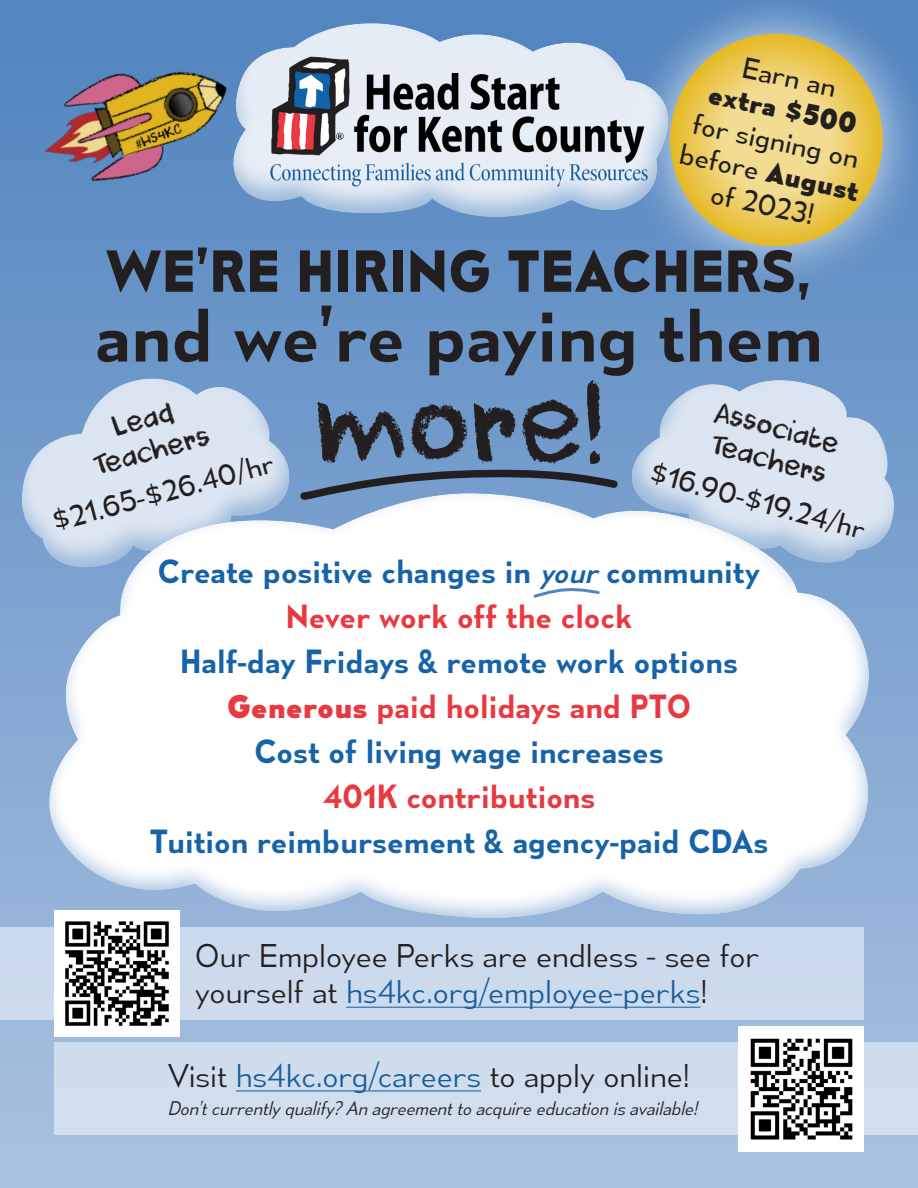
<style>
.page{position:relative;width:918px;height:1188px;background:#fff}
.page>*{position:absolute;margin:0;border:0;box-sizing:border-box;transform-origin:0 0}
.Header_Lg{font:105px "DK Cool Crayon";color:#231f20}
.Header_Lg-2{font:69px "Mesmerize Sb";color:#231f20}
.Header_Sm{font:700 54px "Mesmerize Rg";color:#231f20}
.List__Blue{font:30px "Mesmerize Sb";color:#1663a7}
.t1{font:30px/36px "Mesmerize Lt";color:#231f20}
.List__Red{font:30px "Mesmerize Sb";color:#e93940}
.Pay{font:27px/32.4px "Mesmerize Bk";color:#231f20;text-align:center}
.t2{font:27px/32.4px "DK Cool Crayon";color:#231f20;text-align:center}
.Footer_Sm{font:italic 18px "Mesmerize Lt";color:#231f20}
.s1{font-family:"Mesmerize Eb"}
.s2{font-family:"Mesmerize Rg";font-style:italic}
.s3{color:#175d9e}
</style>
<div class="page">
<div style="left:0;top:0;width:918px;height:1188px;background:linear-gradient(to bottom,#5083bf,#aac3e0)"></div>
<div style="left:54px;top:1043px;width:864px;height:92px;background:#d0dded"></div>
<img style="left:739px;top:1027px;width:125px;height:125px">
<hr style="left:236px;top:1091px;width:245px;height:1px;background:#175d9e">
<div style="left:0;top:927px;width:864px;height:92px;background:#ccdaec"></div>
<img style="left:54px;top:920px;width:125px;height:116px">
<hr style="left:346px;top:1007px;width:354px;height:1px;background:#175d9e">
<div style="left:20px;top:378px;width:271px;height:190px;background:#5385c0;opacity:.5"></div>
<svg style="left:625px;top:369px;width:279px;height:200px;background:#b4cae3"></svg>
<div style="left:47px;top:492px;width:822px;height:428px;background:#5385c0;opacity:.5"></div>
<svg style="left:532px;top:585px;width:69px;height:14px"></svg>
<div style="left:620px;top:0;width:298px;height:296px;background:#fff;opacity:.75"></div>
<svg style="left:670px;top:34px;width:213px;height:212px;background:#eccd64"></svg>
<svg style="left:295px;top:463px;width:328px;height:39px;background:#6d8baf"></svg>
<div style="left:232px;top:22px;width:437px;height:197px;background:#5385c0;opacity:.5"></div>
<img style="left:269px;top:54px;width:380px;height:135px">
<img style="left:25px;top:36px;width:226px;height:171px">
<p class="Pay" style="left:746px;top:51px;width:97px;rotate:12deg">Earn an</p>
<p class="Pay" style="left:697px;top:73px;width:184px;rotate:12deg"><span class="s1">extra $500 </span>for signing on before <span class="s1">August </span>of 2023!</p>
<p class="Header_Sm" style="left:106px;top:238px;width:708px">WE’RE HIRING TEACHERS,</p>
<p class="Header_Lg-2" style="left:95px;top:293px;width:729px">and we’re paying them</p>
<p class="Header_Lg" style="left:314px;top:358px;width:291px">more!</p>
<p class="t2" style="left:719px;top:396px;width:129px;text-align:left;rotate:15deg">Associate<br>Teachers</p>
<p class="t2" style="left:81px;top:420px;width:121px;rotate:-15deg">Lead<br>Teachers</p>
<p class="Pay" style="left:48px;top:506px;width:230px;rotate:-15deg">$21.65-$26.40/hr</p>
<p class="Pay" style="left:654px;top:456px;width:224px;rotate:15deg">$16.90-$19.24/hr</p>
<p class="List__Blue" style="left:158px;top:553px;width:604px">Create positive changes in <span class="s2">your</span> community</p>
<p class="List__Red" style="left:286px;top:598px;width:348px">Never work off the clock</p>
<p class="List__Blue" style="left:180px;top:643px;width:559px">Half-day Fridays &amp; remote work options</p>
<p class="List__Red" style="left:227px;top:688px;width:465px"><span class="s1">Generous</span> paid holidays and PTO</p>
<p class="List__Blue" style="left:255px;top:733px;width:411px">Cost of living wage increases</p>
<p class="List__Red" style="left:323px;top:778px;width:274px">401K contributions</p>
<p class="List__Blue" style="left:150px;top:823px;width:620px">Tuition reimbursement &amp; agency-paid CDAs</p>
<p class="t1" style="left:195px;top:937px;width:565px">Our Employee Perks are endless - see for yourself at <span class="s3">hs4kc.org/employee-perks</span>!</p>
<p class="t1" style="left:168px;top:1057px;width:524px">Visit <span class="s3">hs4kc.org/careers</span> to apply online!</p>
<p class="Footer_Sm" style="left:168px;top:1097px;width:531px">Don’t currently qualify? An agreement to acquire education is available!</p>
</div>
